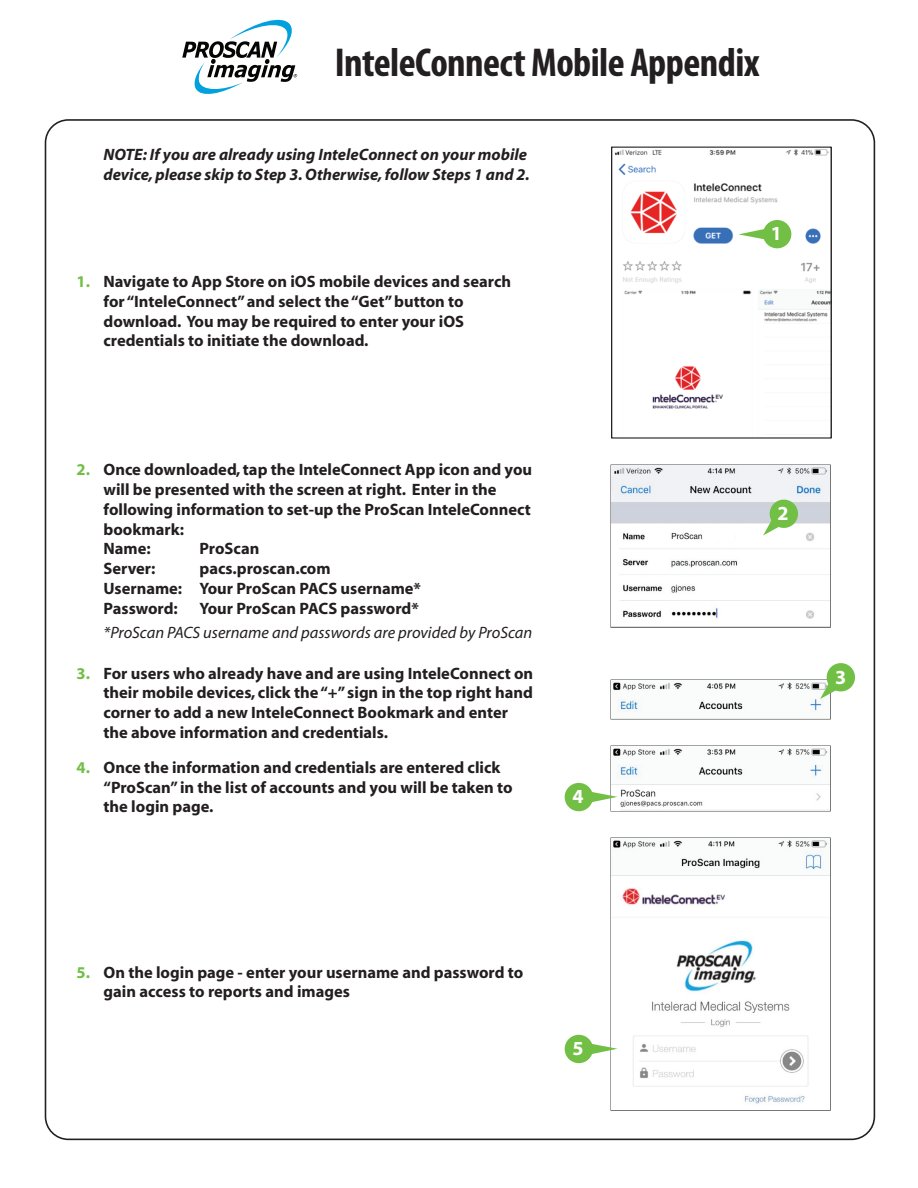
<style>
.page{position:relative;width:918px;height:1188px;background:#fff}
.page>*{position:absolute;margin:0;border:0;box-sizing:border-box;transform-origin:0 0}
.t1{font:700 condensed 40.5px "Myriad Pro";letter-spacing:-.015em;color:#231f20}
.t2{font:700 20.1px "Myriad Pro";color:#fff}
.t3{font:700 16.5px/19.8px "Myriad";color:#231f20}
.t4{font:italic 700 16.5px/19.8px "Myriad";color:#231f20}
.t5{font:italic 16.5px "Myriad";color:#231f20}
.s1{color:#71bf44}
</style>
<div class="page">
<img style="left:614px;top:149px;width:216px;height:260px">
<div style="left:611px;top:147px;width:221px;height:292px;border:1px solid #231f20"></div>
<img style="left:610px;top:680px;width:220px;height:39px">
<img style="left:610px;top:465px;width:220px;height:162px">
<img style="left:610px;top:745px;width:221px;height:66px">
<img style="left:610px;top:837px;width:221px;height:274px">
<svg style="left:763px;top:498px;width:36px;height:38px"></svg>
<svg style="left:820px;top:663px;width:35px;height:36px"></svg>
<div style="left:763px;top:220px;width:28px;height:28px;background:#71bf44;border-radius:50%"></div>
<svg style="left:739px;top:229px;width:26px;height:11px"></svg>
<div style="left:565px;top:1035px;width:28px;height:28px;background:#71bf44;border-radius:50%"></div>
<svg style="left:591px;top:1043px;width:26px;height:11px"></svg>
<div style="left:565px;top:783px;width:28px;height:28px;background:#71bf44;border-radius:50%"></div>
<svg style="left:591px;top:792px;width:26px;height:11px"></svg>
<div style="left:704px;top:531px;width:30px;height:11px;background:#fff"></div>
<svg style="left:182px;top:19px;width:115px;height:75px"></svg>
<h1 class="t1" style="left:335px;top:38px;width:427px">InteleConnect Mobile Appendix</h1>
<p class="t4" style="left:104px;top:146px;width:428px">NOTE: If you are already using InteleConnect on your mobile device, please skip to Step 3. Otherwise, follow Steps 1 and 2.</p>
<p class="t3" style="left:104px;top:272px;width:409px;text-indent:-27px"><span class="s1">1.</span> Navigate to App Store on iOS mobile devices and search for “InteleConnect” and select the “Get” button to download. You may be required to enter your iOS credentials to initiate the download.</p>
<p class="t2" style="left:771px;top:221px;width:13px">1</p>
<p class="t3" style="left:104px;top:460px;width:430px;text-indent:-27px"><span class="s1">2.</span> Once downloaded, tap the InteleConnect App icon and you will be presented with the screen at right. Enter in the following information to set-up the ProScan InteleConnect bookmark:<br>Name:</p>
<p class="t3" style="left:200px;top:539px;width:61px">ProScan</p>
<p class="t3" style="left:104px;top:559px;width:54px">Server:</p>
<p class="t3" style="left:104px;top:559px;width:319px;text-indent:96px">pacs.proscan.com<br>Username: Your ProScan PACS username*<br>Password:</p>
<p class="t3" style="left:200px;top:599px;width:221px">Your ProScan PACS password*</p>
<p class="t5" style="left:104px;top:624px;width:430px">*ProScan PACS username and passwords are provided by ProScan</p>
<p class="t3" style="left:104px;top:664px;width:431px;text-indent:-27px"><span class="s1">3.</span> For users who already have and are using InteleConnect on their mobile devices, click the “+” sign in the top right hand corner to add a new InteleConnect Bookmark and enter the above information and credentials.</p>
<p class="t3" style="left:104px;top:758px;width:411px;text-indent:-27px"><span class="s1">4.</span> Once the information and credentials are entered click “ProScan” in the list of accounts and you will be taken to the login page.</p>
<p class="t2" style="left:573px;top:783px;width:13px">4</p>
<p class="t2" style="left:778px;top:500px;width:13px">2</p>
<p class="t2" style="left:835px;top:664px;width:13px">3</p>
<p class="t3" style="left:104px;top:963px;width:421px;text-indent:-27px"><span class="s1">5.</span> On the login page - enter your username and password to gain access to reports and images</p>
<p class="t2" style="left:573px;top:1035px;width:13px">5</p>
</div>
